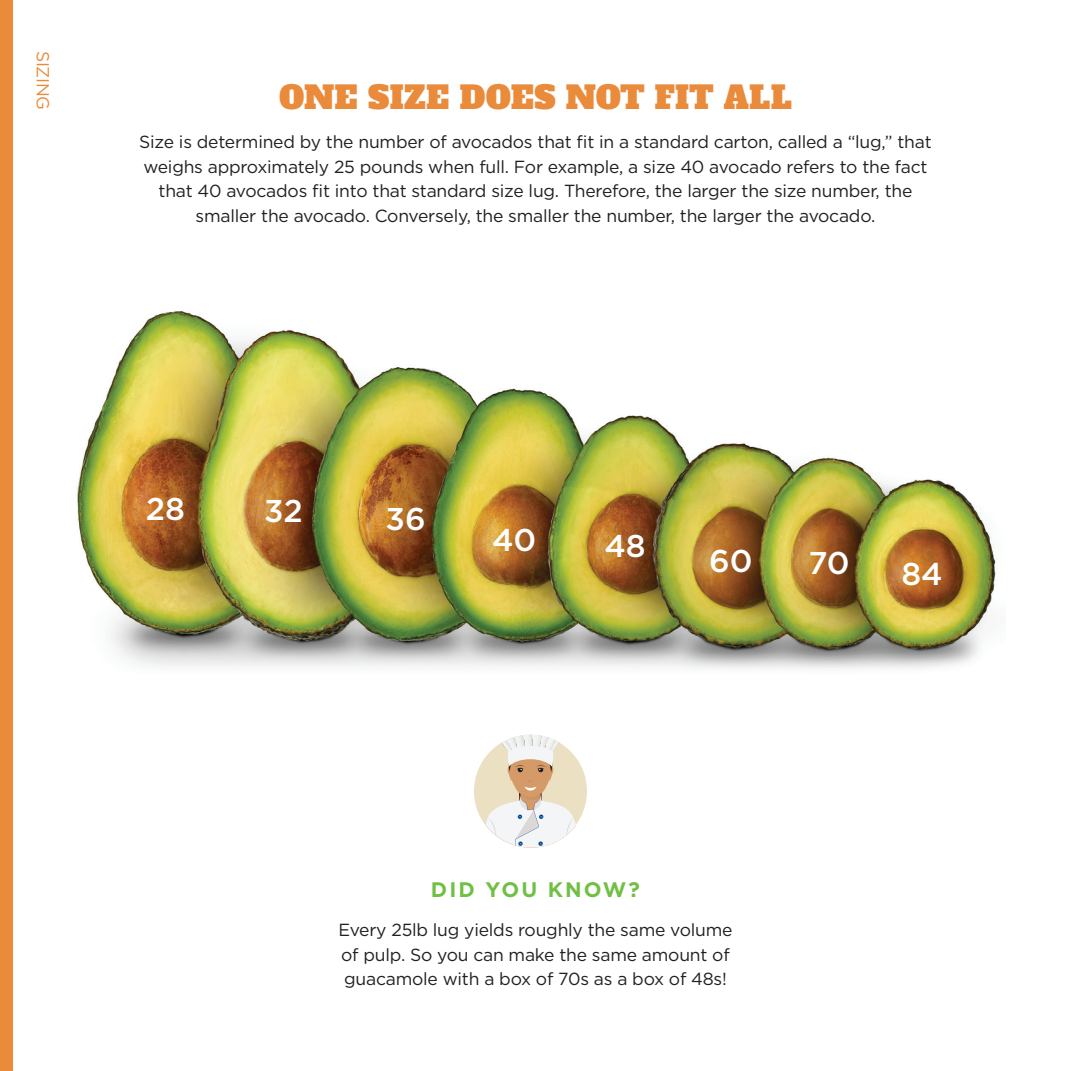
<style>
.page{position:relative;width:1071px;height:1071px;background:#fff}
.page>*{position:absolute;margin:0;border:0;box-sizing:border-box;transform-origin:0 0}
.t1{font:31.5px "Alfa Slab One";letter-spacing:.01em;color:#e98b3a}
.t2{font:500 31.5px "Gotham HTF";color:#fff}
.t3{font:700 21px "Gotham HTF";letter-spacing:.1em;color:#71bf44}
.t4{font:17.5px/24.5px "Gotham HTF";letter-spacing:-.015em;color:#231f20;text-align:center}
.t5{font:17.5px "Gotham HTF";letter-spacing:-.025em;color:#e98b3a}
</style>
<div class="page">
<img style="left:77px;top:311px;width:919px;height:358px">
<div style="left:0;top:0;width:13px;height:1071px;background:#e98b3a"></div>
<svg style="left:475px;top:735px;width:111px;height:113px"></svg>
<p class="t5" style="left:53px;top:51px;width:60px;rotate:90deg">SIZING</p>
<p class="t1" style="left:279px;top:76px;width:514px">ONE SIZE DOES NOT FIT ALL</p>
<p class="t4" style="left:139px;top:130px;width:794px">Size is determined by the number of avocados that fit in a standard carton, called a “lug,” that weighs approximately 25 pounds when full. For example, a size 40 avocado refers to the fact that 40 avocados fit into that standard size lug. Therefore, the larger the size number, the smaller the avocado. Conversely, the smaller the number, the larger the avocado.</p>
<p class="t2" style="left:146px;top:491px;width:41px">28</p>
<p class="t2" style="left:264px;top:492px;width:40px">32</p>
<p class="t2" style="left:386px;top:501px;width:42px">36</p>
<p class="t2" style="left:492px;top:522px;width:46px">40</p>
<p class="t2" style="left:604px;top:527px;width:43px">48</p>
<p class="t2" style="left:709px;top:543px;width:45px">60</p>
<p class="t2" style="left:808px;top:545px;width:43px">70</p>
<p class="t2" style="left:901px;top:555px;width:43px">84</p>
<p class="t3" style="left:431px;top:877px;width:211px">DID YOU KNOW?</p>
<p class="t4" style="left:338px;top:917px;width:396px;text-align:left">Every 25lb lug yields roughly the same volume of pulp. So you can make the same amount of guacamole with a box of 70s as a box of 48s!</p>
</div>
